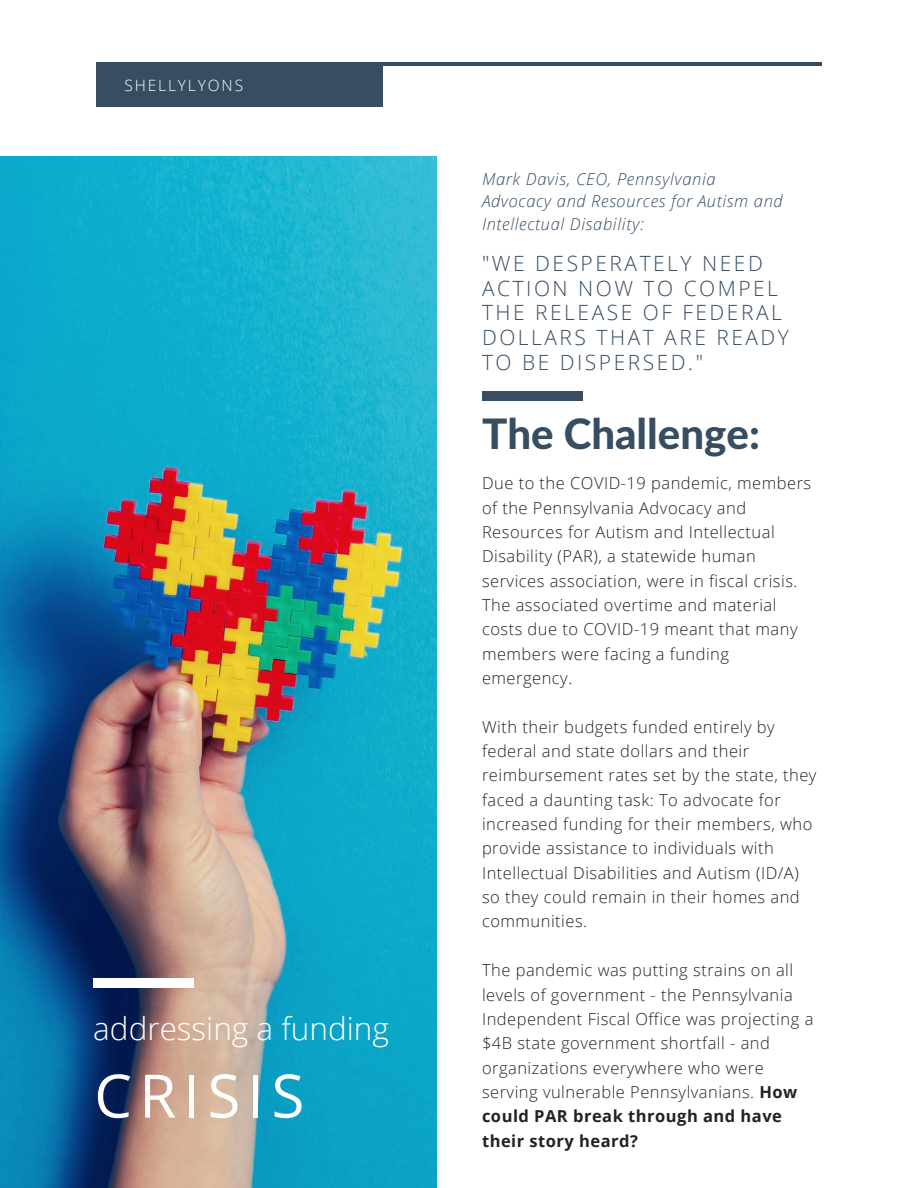
<style>
.page{position:relative;width:918px;height:1188px;background:#fff}
.page>*{position:absolute;margin:0;border:0;box-sizing:border-box;transform-origin:0 0}
.t1{font:60px "Open Sans";letter-spacing:.12em;color:#fff}
.t2{font:800 42px "Lato Latin";color:#364d62}
.t3{font:300 31.5px "Open Sans";color:#fff}
.t4{font:300 21px/24.8px "Open Sans";letter-spacing:.12em;color:#364d62}
.t5{font:300 16.5px/24.3px "Open Sans";letter-spacing:.03em;color:#222}
.t6{font:italic 300 16.5px/22.5px "Open Sans";letter-spacing:.04em;color:#364d62}
.t7{font:300 15.6px "Open Sans";letter-spacing:.12em;color:#fff}
.s1{font-weight:700}
</style>
<div class="page">
<hr style="left:96px;top:62px;width:726px;height:4px;background:#364d62">
<div style="left:96px;top:62px;width:287px;height:44px;background:#364d62"></div>
<img style="left:0;top:156px;width:437px;height:1032px">
<div style="left:93px;top:978px;width:100px;height:9px;background:#fff"></div>
<div style="left:482px;top:392px;width:100px;height:9px;background:#364d62"></div>
<p class="t7" style="left:124px;top:74px;width:120px">SHELLYLYONS</p>
<h3 class="t3" style="left:93px;top:1006px;width:297px">addressing a funding</h3>
<h1 class="t1" style="left:94px;top:1054px;width:212px">CRISIS</h1>
<p class="t6" style="left:482px;top:167px;width:302px">Mark Davis, CEO, Pennsylvania<br>Advocacy and Resources for Autism and<br>Intellectual Disability:</p>
<p class="t4" style="left:482px;top:250px;width:309px">"WE DESPERATELY NEED<br>ACTION NOW TO COMPEL<br>THE RELEASE OF FEDERAL<br>DOLLARS THAT ARE READY<br>TO BE DISPERSED."</p>
<h2 class="t2" style="left:482px;top:415px;width:280px">The Challenge:</h2>
<p class="t5" style="left:482px;top:471px;width:331px">Due to the COVID-19 pandemic, members of the Pennsylvania Advocacy and Resources for Autism and Intellectual Disability (PAR), a statewide human services association, were in fiscal crisis.<br>The associated overtime and material costs due to COVID-19 meant that many members were facing a funding emergency.</p>
<p class="t5" style="left:482px;top:714px;width:336px">With their budgets funded entirely by federal and state dollars and their reimbursement rates set by the state, they faced a daunting task: To advocate for increased funding for their members, who provide assistance to individuals with Intellectual Disabilities and Autism (ID/A) so they could remain in their homes and communities.</p>
<p class="t5" style="left:482px;top:958px;width:333px">The pandemic was putting strains on all levels of government - the Pennsylvania Independent Fiscal Office was projecting a $4B state government shortfall - and organizations everywhere who were serving vulnerable Pennsylvanians. <span class="s1">How could PAR break through and have their story heard?</span></p>
</div>
